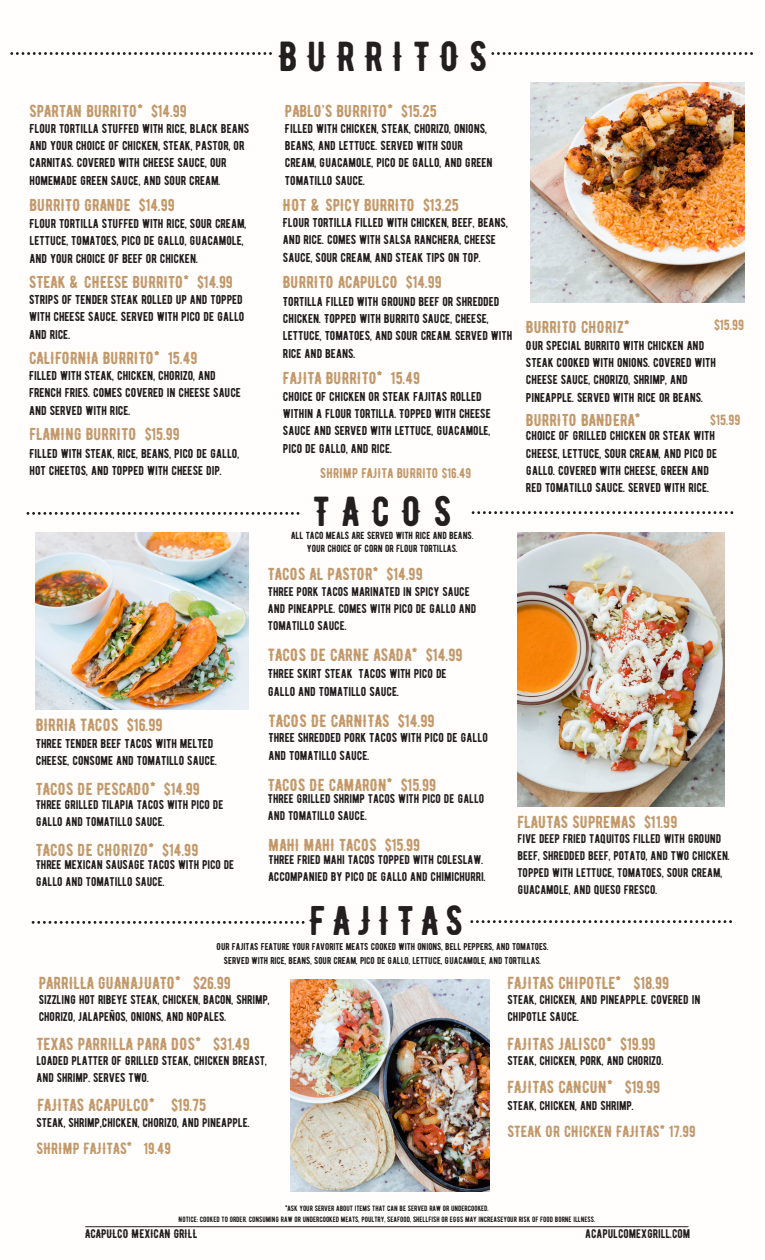
<style>
.page{position:relative;width:765px;height:1260px;background:#fff}
.page>*{position:absolute;margin:0;border:0;box-sizing:border-box;transform-origin:0 0}
.t1{font:41.88px "BERNIER Regular";letter-spacing:.225em;color:#231f20}
.t2{font:41.38px "BERNIER Regular";letter-spacing:.17em;color:#231f20}
.t3{font:17.62px "BERNIER Regular";color:#c3996b}
.t4{font:17.38px "BERNIER Regular";color:#c3996b}
.t5{font:17.25px "BERNIER Regular";color:#c3996b}
.t6{font:16.12px "BERNIER Regular";color:#c3996b}
.t7{font:14.75px "BERNIER Regular";color:#c3996b}
.t8{font:14.12px "BERNIER Regular";color:#c3996b}
.t9{font:12.88px/17.4px "BERNIER Regular";color:#231f20}
.t10{font:12.62px/17px "BERNIER Regular";color:#231f20}
.t11{font:12.5px "BERNIER Regular";color:#231f20}
.t12{font:10.25px/13.8px "BERNIER Regular";color:#231f20;text-align:center}
.t13{font:9.88px/13.2px "BERNIER Regular";color:#231f20;text-align:center}
.t14{font:7.75px "BERNIER Regular";color:#231f20}
</style>
<div class="page">
<hr style="left:86px;top:1226px;width:602px;height:1px;background:#231f20">
<img style="left:36px;top:533px;width:213px;height:176px">
<img style="left:517px;top:533px;width:208px;height:274px">
<img style="left:291px;top:980px;width:198px;height:211px">
<svg style="left:32px;top:921px;width:273px;height:3px"></svg>
<svg style="left:470px;top:920px;width:262px;height:3px"></svg>
<svg style="left:27px;top:512px;width:272px;height:3px"></svg>
<svg style="left:472px;top:511px;width:261px;height:3px"></svg>
<svg style="left:10px;top:52px;width:262px;height:3px"></svg>
<svg style="left:491px;top:52px;width:262px;height:3px"></svg>
<img style="left:530px;top:82px;width:214px;height:220px">
<p class="t5" style="left:30px;top:100px;width:159px">SPARTAN BURRITO* $14.99</p>
<p class="t9" style="left:30px;top:120px;width:221px">FLOUR TORTILLA STUFFED WITH RICE, BLACK BEANS AND YOUR CHOICE OF CHICKEN, STEAK, PASTOR, OR CARNITAS. COVERED WITH CHEESE SAUCE, OUR HOMEMADE GREEN SAUCE, AND SOUR CREAM.</p>
<p class="t5" style="left:30px;top:194px;width:147px">BURRITO GRANDE $14.99</p>
<p class="t9" style="left:30px;top:215px;width:218px">FLOUR TORTILLA STUFFED WITH RICE, SOUR CREAM,<br>LETTUCE, TOMATOES, PICO DE GALLO, GUACAMOLE,<br>AND YOUR CHOICE OF BEEF OR CHICKEN.</p>
<p class="t5" style="left:29px;top:272px;width:205px">STEAK &amp; CHEESE BURRITO* $14.99</p>
<p class="t9" style="left:29px;top:291px;width:217px">STRIPS OF TENDER STEAK ROLLED UP AND TOPPED<br>WITH CHEESE SAUCE. SERVED WITH PICO DE GALLO<br>AND RICE.</p>
<p class="t4" style="left:29px;top:348px;width:170px">CALIFORNIA BURRITO* 15.49</p>
<p class="t9" style="left:29px;top:367px;width:213px">FILLED WITH STEAK, CHICKEN, CHORIZO, AND<br>FRENCH FRIES. COMES COVERED IN CHEESE SAUCE<br>AND SERVED WITH RICE.</p>
<p class="t5" style="left:30px;top:424px;width:152px">FLAMING BURRITO $15.99</p>
<p class="t9" style="left:30px;top:444px;width:211px">FILLED WITH STEAK, RICE, BEANS, PICO DE GALLO,<br>HOT CHEETOS, AND TOPPED WITH CHEESE DIP.</p>
<p class="t3" style="left:36px;top:714px;width:128px">BIRRIA TACOS $16.99</p>
<p class="t9" style="left:36px;top:735px;width:183px">THREE TENDER BEEF TACOS WITH MELTED<br>CHEESE, CONSOME AND TOMATILLO SAUCE.</p>
<p class="t4" style="left:36px;top:779px;width:166px">TACOS DE PESCADO* $14.99</p>
<p class="t10" style="left:36px;top:796px;width:189px">THREE GRILLED TILAPIA TACOS WITH PICO DE<br>GALLO AND TOMATILLO SAUCE.</p>
<p class="t4" style="left:36px;top:839px;width:164px">TACOS DE CHORIZO* $14.99</p>
<p class="t10" style="left:36px;top:856px;width:200px">THREE MEXICAN SAUSAGE TACOS WITH PICO DE<br>GALLO AND TOMATILLO SAUCE.</p>
<p class="t1" style="left:279px;top:31px;width:210px">BURRITOS</p>
<p class="t5" style="left:285px;top:100px;width:154px">PABLO’S BURRITO* $15.25</p>
<p class="t9" style="left:285px;top:120px;width:209px">FILLED WITH CHICKEN, STEAK, CHORIZO, ONIONS, BEANS, AND LETTUCE. SERVED WITH SOUR CREAM, GUACAMOLE, PICO DE GALLO, AND GREEN TOMATILLO SAUCE.</p>
<p class="t5" style="left:283px;top:194px;width:178px">HOT &amp; SPICY BURRITO $13.25</p>
<p class="t9" style="left:283px;top:214px;width:226px">FLOUR TORTILLA FILLED WITH CHICKEN, BEEF, BEANS,<br>AND RICE. COMES WITH SALSA RANCHERA, CHEESE<br>SAUCE, SOUR CREAM, AND STEAK TIPS ON TOP.</p>
<p class="t5" style="left:283px;top:271px;width:160px">BURRITO ACAPULCO $14.99</p>
<p class="t9" style="left:283px;top:293px;width:231px">TORTILLA FILLED WITH GROUND BEEF OR SHREDDED CHICKEN. TOPPED WITH BURRITO SAUCE, CHEESE, LETTUCE, TOMATOES, AND SOUR CREAM. SERVED WITH RICE AND BEANS.</p>
<p class="t5" style="left:283px;top:367px;width:139px">FAJITA BURRITO* 15.49</p>
<p class="t9" style="left:283px;top:387px;width:209px">CHOICE OF CHICKEN OR STEAK FAJITAS ROLLED WITHIN A FLOUR TORTILLA. TOPPED WITH CHEESE SAUCE AND SERVED WITH LETTUCE, GUACAMOLE, PICO DE GALLO, AND RICE.</p>
<p class="t8" style="left:320px;top:465px;width:152px">SHRIMP FAJITA BURRITO $16.49</p>
<p class="t1" style="left:313px;top:486px;width:141px">TACOS</p>
<p class="t12" style="left:291px;top:528px;width:184px">ALL TACO MEALS ARE SERVED WITH RICE AND BEANS.<br>YOUR CHOICE OF CORN OR FLOUR TORTILLAS.</p>
<p class="t4" style="left:268px;top:564px;width:156px">TACOS AL PASTOR* $14.99</p>
<p class="t10" style="left:268px;top:583px;width:210px">THREE PORK TACOS MARINATED IN SPICY SAUCE<br>AND PINEAPPLE. COMES WITH PICO DE GALLO AND<br>TOMATILLO SAUCE.</p>
<p class="t3" style="left:268px;top:644px;width:196px">TACOS DE CARNE ASADA* $14.99</p>
<p class="t9" style="left:268px;top:665px;width:180px">THREE SKIRT STEAK TACOS WITH PICO DE<br>GALLO AND TOMATILLO SAUCE.</p>
<p class="t3" style="left:269px;top:710px;width:168px">TACOS DE CARNITAS $14.99</p>
<p class="t9" style="left:269px;top:729px;width:221px">THREE SHREDDED PORK TACOS WITH PICO DE GALLO<br>AND TOMATILLO SAUCE.</p>
<p class="t7" style="left:714px;top:316px;width:32px">$15.99</p>
<p class="t5" style="left:526px;top:317px;width:105px">BURRITO CHORIZ*</p>
<p class="t9" style="left:526px;top:336px;width:192px">OUR SPECIAL BURRITO WITH CHICKEN AND STEAK COOKED WITH ONIONS. COVERED WITH CHEESE SAUCE, CHORIZO, SHRIMP, AND PINEAPPLE. SERVED WITH RICE OR BEANS.</p>
<p class="t5" style="left:526px;top:409px;width:116px">BURRITO BANDERA*</p>
<p class="t9" style="left:526px;top:427px;width:193px">CHOICE OF GRILLED CHICKEN OR STEAK WITH CHEESE, LETTUCE, SOUR CREAM, AND PICO DE GALLO. COVERED WITH CHEESE, GREEN AND RED TOMATILLO SAUCE. SERVED WITH RICE.</p>
<p class="t7" style="left:710px;top:411px;width:32px">$15.99</p>
<p class="t4" style="left:268px;top:774px;width:170px">TACOS DE CAMARON* $15.99</p>
<p class="t10" style="left:268px;top:790px;width:218px">THREE GRILLED SHRIMP TACOS WITH PICO DE GALLO<br>AND TOMATILLO SAUCE.</p>
<p class="t4" style="left:269px;top:835px;width:153px">MAHI MAHI TACOS $15.99</p>
<p class="t10" style="left:269px;top:851px;width:219px">THREE FRIED MAHI TACOS TOPPED WITH COLESLAW.<br>ACCOMPANIED BY PICO DE GALLO AND CHIMICHURRI.</p>
<p class="t4" style="left:517px;top:811px;width:161px">FLAUTAS SUPREMAS $11.99</p>
<p class="t10" style="left:517px;top:830px;width:214px">FIVE DEEP FRIED TAQUITOS FILLED WITH GROUND BEEF, SHREDDED BEEF, POTATO, AND TWO CHICKEN.<br>TOPPED WITH LETTUCE, TOMATOES, SOUR CREAM, GUACAMOLE, AND QUESO FRESCO.</p>
<p class="t2" style="left:310px;top:895px;width:155px">FAJITAS</p>
<p class="t13" style="left:216px;top:940px;width:334px">OUR FAJITAS FEATURE YOUR FAVORITE MEATS COOKED WITH ONIONS, BELL PEPPERS, AND TOMATOES.<br>SERVED WITH RICE, BEANS, SOUR CREAM, PICO DE GALLO, LETTUCE, GUACAMOLE, AND TORTILLAS.</p>
<p class="t4" style="left:39px;top:972px;width:194px">PARRILLA GUANAJUATO* $26.99</p>
<p class="t10" style="left:39px;top:991px;width:233px">SIZZLING HOT RIBEYE STEAK, CHICKEN, BACON, SHRIMP,<br>CHORIZO, JALAPEÑOS, ONIONS, AND NOPALES.</p>
<p class="t4" style="left:36px;top:1033px;width:215px">TEXAS PARRILLA PARA DOS* $31.49</p>
<p class="t10" style="left:36px;top:1052px;width:232px">LOADED PLATTER OF GRILLED STEAK, CHICKEN BREAST,<br>AND SHRIMP. SERVES TWO.</p>
<p class="t4" style="left:37px;top:1094px;width:171px">FAJITAS ACAPULCO* $19.75</p>
<p class="t10" style="left:36px;top:1114px;width:215px">STEAK, SHRIMP,CHICKEN, CHORIZO, AND PINEAPPLE.</p>
<p class="t6" style="left:36px;top:1139px;width:136px">SHRIMP FAJITAS* 19.49</p>
<p class="t4" style="left:507px;top:972px;width:163px">FAJITAS CHIPOTLE* $18.99</p>
<p class="t10" style="left:507px;top:991px;width:194px">STEAK, CHICKEN, AND PINEAPPLE. COVERED IN</p>
<p class="t10" style="left:507px;top:1008px;width:73px">CHIPOTLE SAUCE.</p>
<p class="t4" style="left:507px;top:1033px;width:150px">FAJITAS JALISCO* $19.99</p>
<p class="t10" style="left:507px;top:1052px;width:158px">STEAK, CHICKEN, PORK, AND CHORIZO.</p>
<p class="t4" style="left:507px;top:1077px;width:154px">FAJITAS CANCUN* $19.99</p>
<p class="t10" style="left:507px;top:1097px;width:128px">STEAK, CHICKEN, AND SHRIMP.</p>
<p class="t6" style="left:507px;top:1122px;width:190px">STEAK OR CHICKEN FAJITAS* 17.99</p>
<p class="t14" style="left:285px;top:1204px;width:205px">*ASK YOUR SERVER ABOUT ITEMS THAT CAN BE SERVED RAW OR UNDERCOOKED.</p>
<p class="t14" style="left:178px;top:1214px;width:418px">NOTICE: COOKED TO ORDER. CONSUMING RAW OR UNDERCOOKED MEATS, POULTRY, SEAFOOD, SHELLFISH OR EGGS MAY INCREASEYOUR RISK OF FOOD BORNE ILLNESS.</p>
<p class="t11" style="left:85px;top:1226px;width:114px">ACAPULCO MEXICAN GRILL</p>
<p class="t11" style="left:585px;top:1226px;width:106px">ACAPULCOMEXGRILL.COM</p>
</div>
